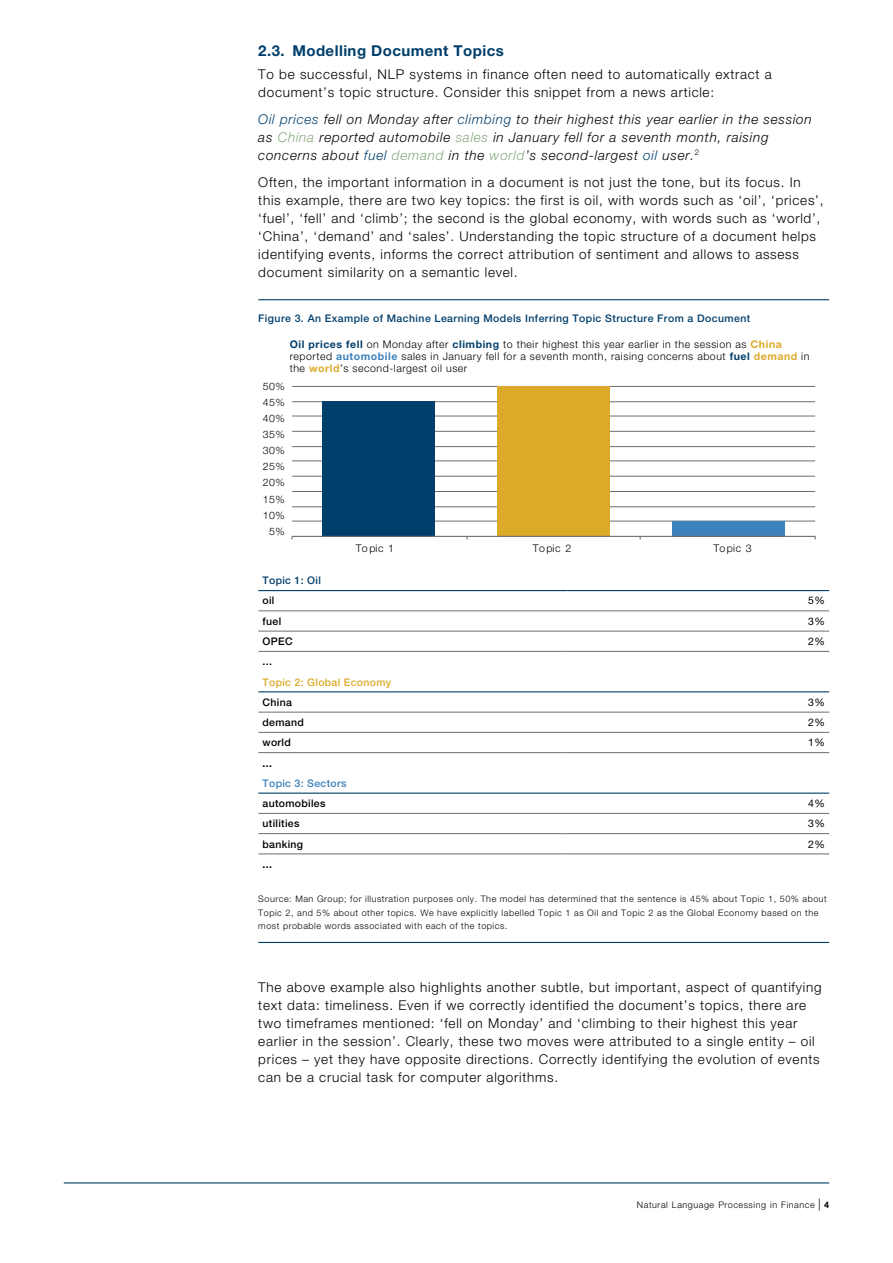
<style>
.page{position:relative;width:893px;height:1263px;background:#fff}
.page>*{position:absolute;margin:0;border:0;box-sizing:border-box;transform-origin:0 0}
.t1{font:700 15px "Helvetica Neue LT Std";letter-spacing:.03em;color:#003e6b}
.t2{font:300 13.5px/18px "Helvetica Neue LT Std";letter-spacing:.055em;color:#000}
.t3{font:italic 300 13.5px/18px "Helvetica Neue LT Std";letter-spacing:.055em;color:#000}
.t4{font:300 10.5px/12px "Helvetica Neue LT Std";letter-spacing:.05em;color:#000}
.t5{font:500 10.5px "Helvetica Neue LT Std";letter-spacing:.04em;color:#003e6b}
.t6{font:500 10.5px "Helvetica Neue LT Std";letter-spacing:.03em;color:#000}
.t7{font:500 10.5px "Helvetica Neue LT Std";letter-spacing:.03em;color:#dcaa29}
.t8{font:10.5px "Helvetica Neue LT Std";color:#000}
.t9{font:500 10.5px "Helvetica Neue LT Std";letter-spacing:.03em;color:#3c82bc}
.t10{font:700 10.5px "Helvetica Neue LT Std";color:#000}
.t11{font:300 10.2px "Helvetica Neue LT Std";letter-spacing:.05em;color:#000}
.t12{font:300 9px/13.5px "Helvetica Neue LT Std";letter-spacing:.06em;color:#000}
.s1{color:#003e6b}
.s2{color:#88ab81}
.s3{font-weight:700;color:#003e6b}
.s4{font-weight:700;color:#dcaa29}
.s5{font-weight:700;color:#3c82bc}
.s6{font-size:12px}
.s7{font-weight:700}
</style>
<div class="page">
<hr style="left:64px;top:1182px;width:765px;height:1px;background:#003e6b">
<hr style="left:258px;top:299px;width:571px;height:1px;background:#003e6b">
<hr style="left:258px;top:942px;width:571px;height:1px;background:#003e6b">
<hr style="left:292px;top:386px;width:523px;height:1px;background:#6d6e6f">
<hr style="left:292px;top:401px;width:523px;height:1px;background:#6d6e6f">
<hr style="left:292px;top:416px;width:523px;height:1px;background:#6d6e6f">
<hr style="left:292px;top:431px;width:523px;height:1px;background:#6d6e6f">
<hr style="left:292px;top:446px;width:523px;height:1px;background:#6d6e6f">
<hr style="left:292px;top:461px;width:523px;height:1px;background:#6d6e6f">
<hr style="left:292px;top:476px;width:523px;height:1px;background:#6d6e6f">
<hr style="left:292px;top:491px;width:523px;height:1px;background:#6d6e6f">
<hr style="left:292px;top:506px;width:523px;height:1px;background:#6d6e6f">
<hr style="left:292px;top:521px;width:523px;height:1px;background:#6d6e6f">
<div style="left:322px;top:401px;width:113px;height:136px;background:#003e6b"></div>
<div style="left:497px;top:386px;width:113px;height:151px;background:#dcaa29"></div>
<div style="left:672px;top:521px;width:113px;height:16px;background:#3c82bc"></div>
<hr style="left:292px;top:536px;width:523px;height:1px;background:#6d6e6f">
<svg style="left:258px;top:591px;width:309px;height:263px"></svg>
<svg style="left:567px;top:591px;width:262px;height:263px"></svg>
<hr style="left:258px;top:590px;width:309px;height:1px;background:#003e6b">
<hr style="left:258px;top:691px;width:309px;height:1px;background:#003e6b">
<hr style="left:258px;top:792px;width:309px;height:2px;background:#003e6b">
<hr style="left:567px;top:590px;width:262px;height:1px;background:#003e6b">
<hr style="left:567px;top:691px;width:262px;height:1px;background:#003e6b">
<hr style="left:567px;top:792px;width:262px;height:2px;background:#003e6b">
<hr style="left:258px;top:611px;width:309px;height:1px;background:#6d6e6f">
<hr style="left:258px;top:712px;width:309px;height:1px;background:#6d6e6f">
<hr style="left:258px;top:813px;width:309px;height:1px;background:#6d6e6f">
<hr style="left:567px;top:611px;width:262px;height:1px;background:#6d6e6f">
<hr style="left:567px;top:712px;width:262px;height:1px;background:#6d6e6f">
<hr style="left:567px;top:813px;width:262px;height:1px;background:#6d6e6f">
<hr style="left:258px;top:631px;width:309px;height:1px;background:#6d6e6f">
<hr style="left:258px;top:732px;width:309px;height:1px;background:#6d6e6f">
<hr style="left:258px;top:833px;width:309px;height:1px;background:#6d6e6f">
<hr style="left:567px;top:631px;width:262px;height:1px;background:#6d6e6f">
<hr style="left:567px;top:732px;width:262px;height:1px;background:#6d6e6f">
<hr style="left:567px;top:833px;width:262px;height:1px;background:#6d6e6f">
<hr style="left:258px;top:651px;width:309px;height:1px;background:#6d6e6f">
<hr style="left:258px;top:752px;width:309px;height:1px;background:#6d6e6f">
<hr style="left:258px;top:854px;width:309px;height:1px;background:#6d6e6f">
<hr style="left:567px;top:651px;width:262px;height:1px;background:#6d6e6f">
<hr style="left:567px;top:752px;width:262px;height:1px;background:#6d6e6f">
<hr style="left:567px;top:854px;width:262px;height:1px;background:#6d6e6f">
<p class="t1" style="left:258px;top:41px;width:247px">2.3. Modelling Document Topics</p>
<p class="t2" style="left:258px;top:64px;width:515px">To be successful, NLP systems in finance often need to automatically extract a document’s topic structure. Consider this snippet from a news article:</p>
<p class="t3" style="left:258px;top:110px;width:555px"><span class="s1">Oil prices</span> fell on Monday after <span class="s1">climbing</span> to their highest this year earlier in the session as <span class="s2">China</span> reported automobile <span class="s2">sales</span> in January fell for a seventh month, raising concerns about <span class="s1">fuel</span> <span class="s2">demand</span> in the <span class="s2">world</span>’s second-largest <span class="s1">oil</span> user.<sup>2</sup></p>
<p class="t2" style="left:258px;top:172px;width:567px">Often, the important information in a document is not just the tone, but its focus. In this example, there are two key topics: the first is oil, with words such as ‘oil’, ‘prices’, ‘fuel’, ‘fell’ and ‘climb’; the second is the global economy, with words such as ‘world’, ‘China’, ‘demand’ and ‘sales’. Understanding the topic structure of a document helps identifying events, informs the correct attribution of sentiment and allows to assess document similarity on a semantic level.</p>
<p class="t5" style="left:258px;top:312px;width:493px">Figure 3. An Example of Machine Learning Models Inferring Topic Structure From a Document</p>
<p class="t4" style="left:290px;top:338px;width:521px"><span class="s3">Oil prices fell</span> on Monday after <span class="s3">climbing</span> to their highest this year earlier in the session as <span class="s4">China </span>reported <span class="s5">automobile</span> sales in January fell for a seventh month, raising concerns about <span class="s3">fuel</span> <span class="s4">demand</span> in the <span class="s4">world</span>’s second-largest oil user</p>
<p class="t11" style="left:263px;top:380px;width:24px">50%</p>
<p class="t11" style="left:263px;top:396px;width:24px">45%</p>
<p class="t11" style="left:263px;top:412px;width:24px">40%</p>
<p class="t11" style="left:263px;top:428px;width:24px">35%</p>
<p class="t11" style="left:263px;top:444px;width:24px">30%</p>
<p class="t11" style="left:263px;top:460px;width:24px">25%</p>
<p class="t11" style="left:263px;top:477px;width:24px">20%</p>
<p class="t11" style="left:263px;top:493px;width:24px">15%</p>
<p class="t11" style="left:263px;top:509px;width:24px">10%</p>
<p class="t11" style="left:269px;top:525px;width:17px">5%</p>
<p class="t4" style="left:356px;top:542px;width:40px">Topic 1</p>
<p class="t4" style="left:533px;top:542px;width:40px">Topic 2</p>
<p class="t4" style="left:713px;top:542px;width:40px">Topic 3</p>
<p class="t5" style="left:263px;top:574px;width:60px">Topic 1: Oil</p>
<p class="t6" style="left:263px;top:594px;width:13px">oil</p>
<p class="t8" style="left:808px;top:594px;width:18px">5%</p>
<p class="t6" style="left:263px;top:615px;width:20px">fuel</p>
<p class="t8" style="left:808px;top:615px;width:18px">3%</p>
<p class="t6" style="left:263px;top:635px;width:32px">OPEC</p>
<p class="t8" style="left:808px;top:635px;width:18px">2%</p>
<p class="t6" style="left:263px;top:655px;width:11px">...</p>
<p class="t7" style="left:263px;top:675px;width:130px">Topic 2: Global Economy</p>
<p class="t6" style="left:263px;top:696px;width:31px">China</p>
<p class="t8" style="left:808px;top:696px;width:18px">3%</p>
<p class="t6" style="left:263px;top:716px;width:43px">demand</p>
<p class="t8" style="left:808px;top:716px;width:18px">2%</p>
<p class="t6" style="left:263px;top:736px;width:30px">world</p>
<p class="t8" style="left:808px;top:736px;width:18px">1%</p>
<p class="t10" style="left:263px;top:756px;width:11px">...</p>
<p class="t9" style="left:263px;top:777px;width:85px">Topic 3: Sectors</p>
<p class="t6" style="left:263px;top:797px;width:64px">automobiles</p>
<p class="t8" style="left:808px;top:797px;width:18px">4%</p>
<p class="t6" style="left:263px;top:817px;width:38px">utilities</p>
<p class="t8" style="left:808px;top:817px;width:18px">3%</p>
<p class="t6" style="left:263px;top:837px;width:42px">banking</p>
<p class="t8" style="left:808px;top:837px;width:18px">2%</p>
<p class="t10" style="left:263px;top:857px;width:11px">...</p>
<p class="t12" style="left:258px;top:892px;width:570px">Source: Man Group; for illustration purposes only. The model has determined that the sentence is 45% about Topic 1, 50% about<br>Topic 2, and 5% about other topics. We have explicitly labelled Topic 1 as Oil and Topic 2 as the Global Economy based on the most probable words associated with each of the topics.</p>
<p class="t2" style="left:258px;top:978px;width:565px">The above example also highlights another subtle, but important, aspect of quantifying text data: timeliness. Even if we correctly identified the document’s topics, there are two timeframes mentioned: ‘fell on Monday’ and ‘climbing to their highest this year earlier in the session’. Clearly, these two moves were attributed to a single entity – oil prices – yet they have opposite directions. Correctly identifying the evolution of events can be a crucial task for computer algorithms.</p>
<p class="t12" style="left:637px;top:1198px;width:194px">Natural Language Processing in Finance <span class="s6">|</span> <span class="s7">4</span></p>
</div>
